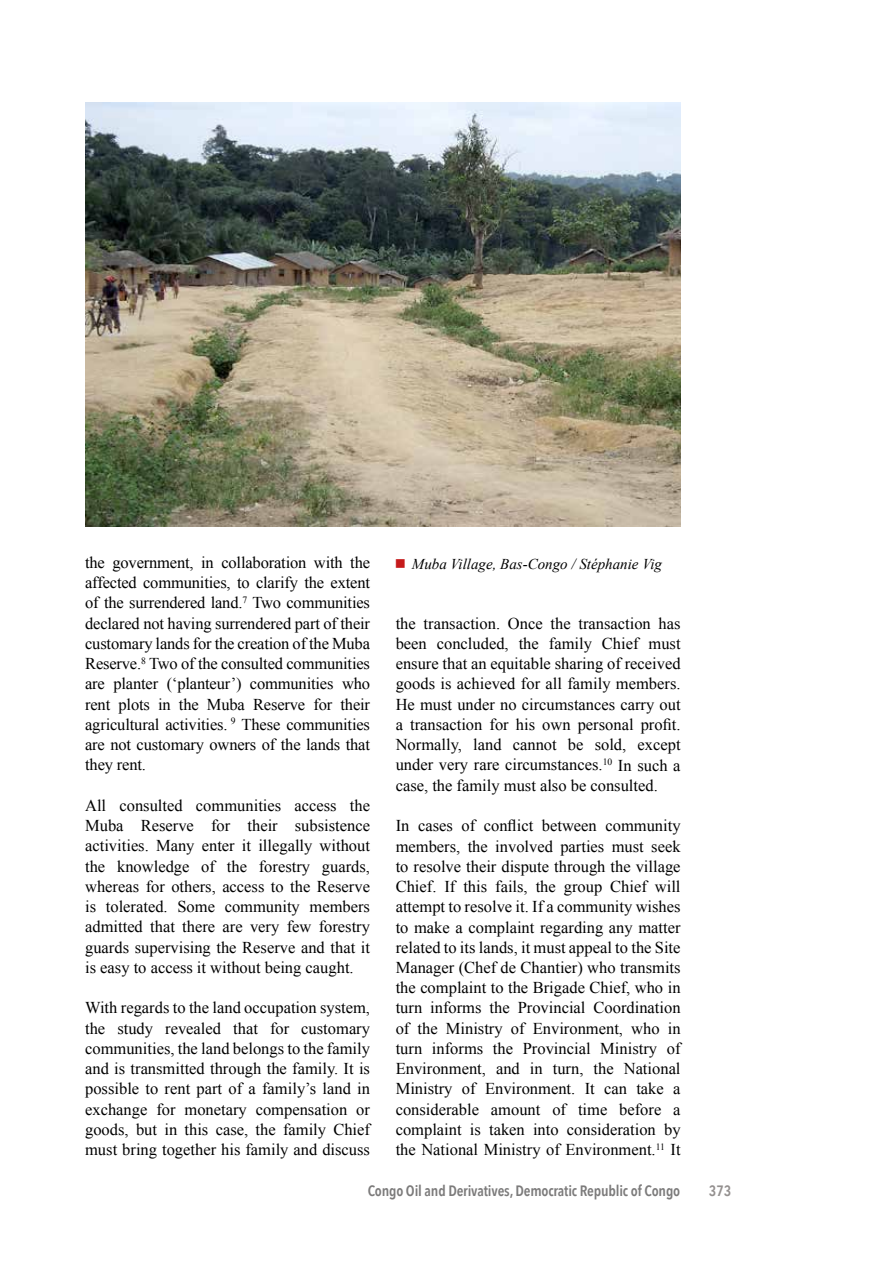
<style>
.page{position:relative;width:893px;height:1263px;background:#fff}
.page>*{position:absolute;margin:0;border:0;box-sizing:border-box;transform-origin:0 0}
.t1{font:16.5px/20.2px "Times New Roman";color:#000;text-align:justify}
.t2{font:600 15px "Avenir Next Condensed";letter-spacing:-.01em;color:#7c7b7b}
.t3{font:italic 15px "Times New Roman";color:#000}
.t4{font:600 15px "Avenir Next Condensed";color:#94908f}
.s1{color:#c51a1b}
</style>
<div class="page">
<img style="left:85px;top:102px;width:595px;height:424px">
<p class="t1" style="left:85px;top:552px;width:286px">the government, in collaboration with the affected communities, to clarify the extent of the surrendered land.<sup>7</sup> Two communities declared not having surrendered part of their customary lands for the creation of the Muba Reserve.<sup>8</sup> Two of the consulted communities are planter (‘planteur’) communities who rent plots in the Muba Reserve for their agricultural activities. <sup>9</sup> These communities are not customary owners of the lands that they rent.</p>
<p class="t1" style="left:85px;top:795px;width:286px">All consulted communities access the Muba Reserve for their subsistence activities. Many enter it illegally without the knowledge of the forestry guards, whereas for others, access to the Reserve is tolerated. Some community members admitted that there are very few forestry guards supervising the Reserve and that it is easy to access it without being caught.</p>
<p class="t1" style="left:85px;top:997px;width:286px">With regards to the land occupation system, the study revealed that for customary communities, the land belongs to the family and is transmitted through the family. It is possible to rent part of a family’s land in exchange for monetary compensation or goods, but in this case, the family Chief must bring together his family and discuss</p>
<p class="t3" style="left:395px;top:553px;width:269px"><span class="s1">■</span> Muba Village, Bas-Congo / Stéphanie Vig</p>
<p class="t1" style="left:396px;top:613px;width:286px">the transaction. Once the transaction has been concluded, the family Chief must ensure that an equitable sharing of received goods is achieved for all family members.<br>He must under no circumstances carry out a transaction for his own personal profit.<br>Normally, land cannot be sold, except under very rare circumstances.<sup>10</sup> In such a case, the family must also be consulted.</p>
<p class="t1" style="left:396px;top:815px;width:286px">In cases of conflict between community members, the involved parties must seek to resolve their dispute through the village Chief. If this fails, the group Chief will attempt to resolve it. If a community wishes to make a complaint regarding any matter related to its lands, it must appeal to the Site Manager (Chef de Chantier) who transmits the complaint to the Brigade Chief, who in turn informs the Provincial Coordination of the Ministry of Environment, who in turn informs the Provincial Ministry of Environment, and in turn, the National Ministry of Environment. It can take a considerable amount of time before a complaint is taken into consideration by the National Ministry of Environment.<sup>11</sup> It</p>
<p class="t2" style="left:368px;top:1181px;width:314px">Congo Oil and Derivatives, Democratic Republic of Congo</p>
<p class="t4" style="left:709px;top:1181px;width:24px">373</p>
</div>
